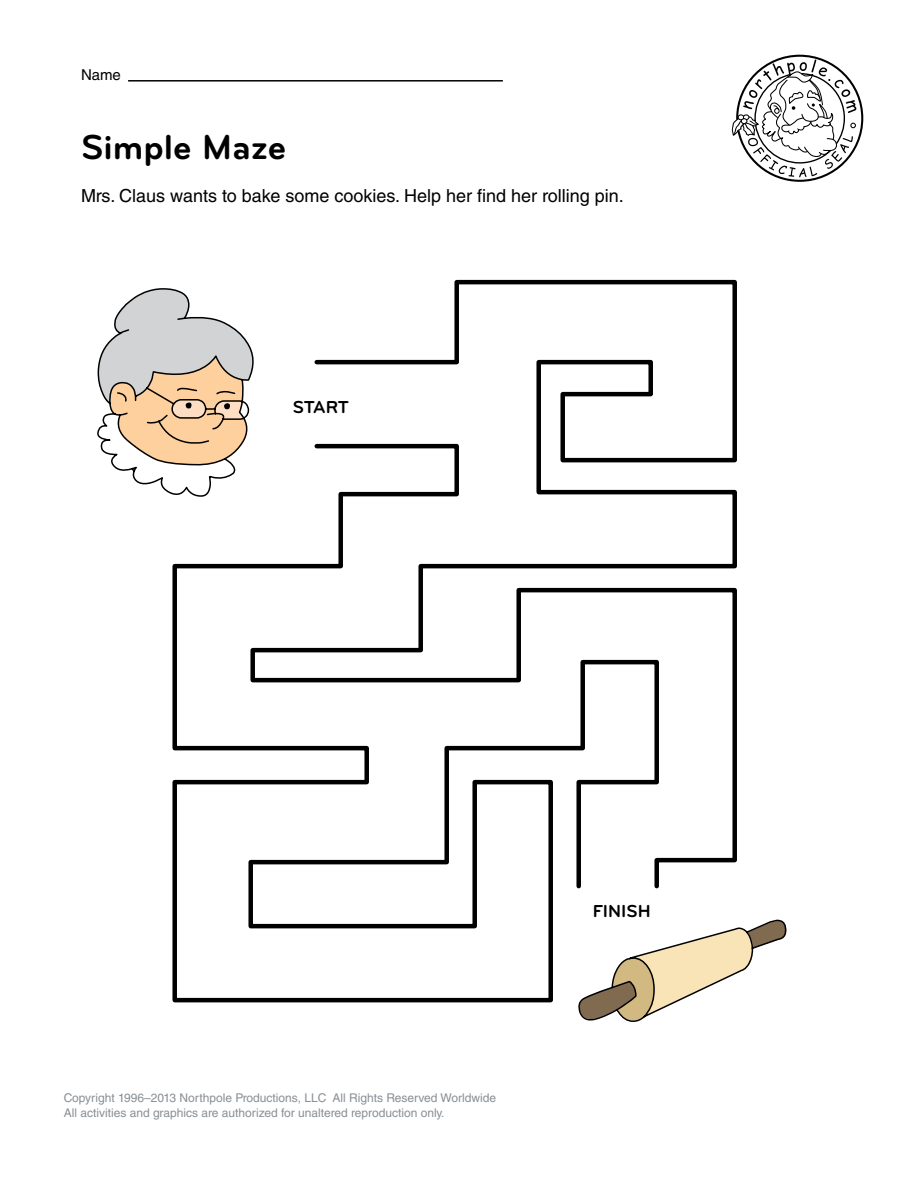
<style>
.page{position:relative;width:918px;height:1188px;background:#fff}
.page>*{position:absolute;margin:0;border:0;box-sizing:border-box;transform-origin:0 0}
.t1{font:700 36px "Bryant";color:#000}
.t2{font:18px "Helvetica LT Std";color:#000}
.t3{font:700 18px "Bryant";color:#000}
.t4{font:15px "Helvetica LT Std";color:#000}
.t5{font:12px/14.4px "Helvetica LT Std";color:#888f95}
</style>
<div class="page">
<svg style="left:732px;top:54px;width:132px;height:128px"></svg>
<hr style="left:128px;top:80px;width:375px;height:2px;background:#000">
<svg style="left:172px;top:279px;width:565px;height:724px"></svg>
<svg style="left:97px;top:288px;width:158px;height:210px"></svg>
<svg style="left:578px;top:919px;width:209px;height:103px"></svg>
<p class="t4" style="left:81px;top:66px;width:42px">Name</p>
<h1 class="t1" style="left:81px;top:125px;width:207px">Simple Maze</h1>
<h2 class="t2" style="left:81px;top:185px;width:544px">Mrs. Claus wants to bake some cookies. Help her find her rolling pin.</h2>
<h2 class="t3" style="left:293px;top:395px;width:58px">Start</h2>
<p class="t5" style="left:64px;top:1091px;width:434px">Copyright 1996–2013 Northpole Productions, LLC All Rights Reserved Worldwide<br>All activities and graphics are authorized for unaltered reproduction only.</p>
<h2 class="t3" style="left:593px;top:900px;width:59px">Finish</h2>
</div>
